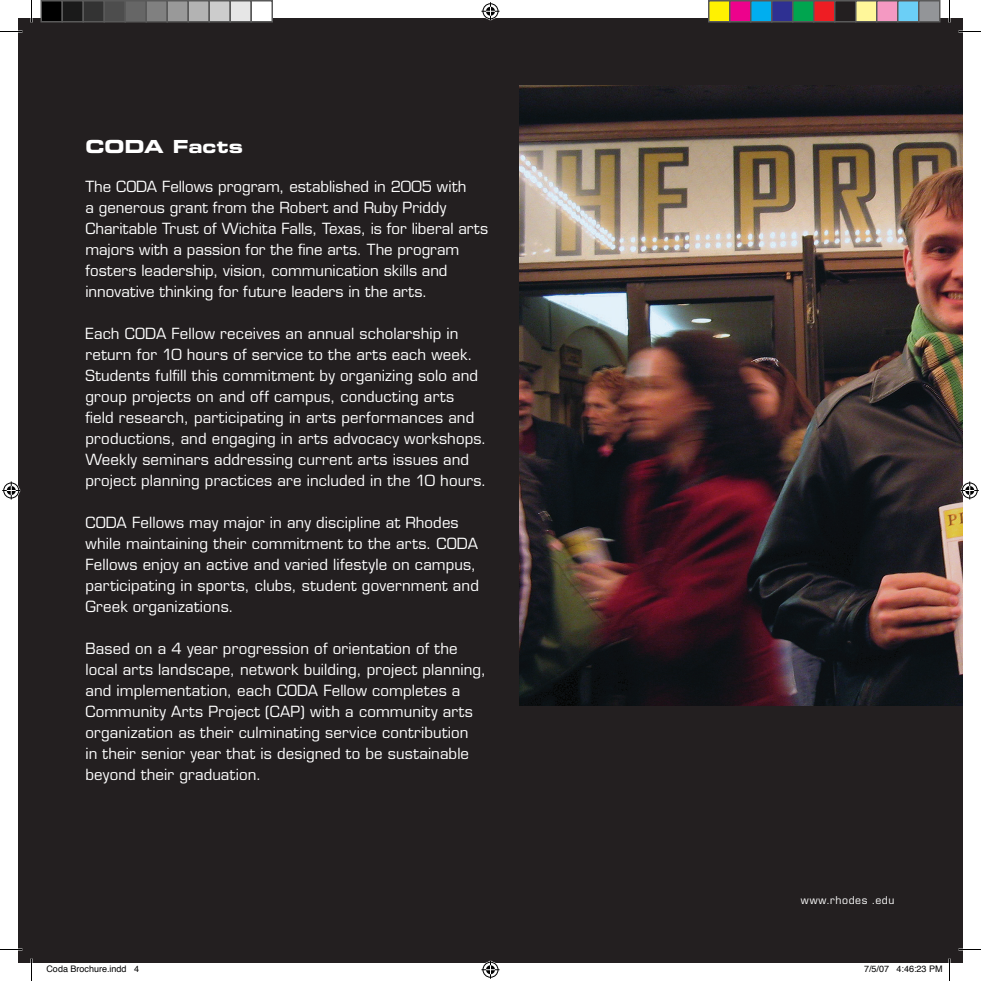
<style>
.page{position:relative;width:981px;height:981px;background:#fff}
.page>*{position:absolute;margin:0;border:0;box-sizing:border-box;transform-origin:0 0}
.t1{font:18px "Eurostile Bold Extended Two";color:#fff}
.t2{font:15px/21px "Eurostile";letter-spacing:.01em;color:#fff}
.t3{font:10.5px "Eurostile";letter-spacing:.055em;color:#fff}
.t4{font:9px "Helvetica";color:#000}
</style>
<div class="page">
<div style="left:18px;top:18px;width:945px;height:945px;background:#231f20"></div>
<img style="left:520px;top:86px;width:443px;height:619px">
<svg style="left:0;top:31px;width:22px;height:1px"></svg>
<svg style="left:958px;top:31px;width:23px;height:1px"></svg>
<svg style="left:0;top:949px;width:22px;height:1px"></svg>
<svg style="left:958px;top:949px;width:23px;height:1px"></svg>
<svg style="left:31px;top:0;width:1px;height:22px"></svg>
<svg style="left:31px;top:958px;width:1px;height:23px"></svg>
<svg style="left:949px;top:0;width:1px;height:22px"></svg>
<svg style="left:949px;top:958px;width:1px;height:23px"></svg>
<svg style="left:482px;top:2px;width:18px;height:18px"></svg>
<svg style="left:482px;top:961px;width:18px;height:18px"></svg>
<svg style="left:2px;top:482px;width:18px;height:18px"></svg>
<svg style="left:961px;top:482px;width:18px;height:18px"></svg>
<div style="left:41px;top:1px;width:21px;height:21px;background:#000"></div>
<div style="left:40px;top:0;width:23px;height:22px;border:2px solid #595959"></div>
<div style="left:62px;top:1px;width:21px;height:21px;background:#1a1a1a"></div>
<div style="left:62px;top:0;width:22px;height:22px;border:2px solid #595959"></div>
<div style="left:83px;top:1px;width:21px;height:21px;background:#333"></div>
<div style="left:82px;top:0;width:23px;height:22px;border:2px solid #595959"></div>
<div style="left:104px;top:1px;width:21px;height:21px;background:#4d4d4d"></div>
<div style="left:104px;top:0;width:22px;height:22px;border:2px solid #595959"></div>
<div style="left:125px;top:1px;width:21px;height:21px;background:#666"></div>
<div style="left:124px;top:0;width:23px;height:22px;border:2px solid #595959"></div>
<div style="left:146px;top:1px;width:21px;height:21px;background:#808080"></div>
<div style="left:146px;top:0;width:22px;height:22px;border:2px solid #595959"></div>
<div style="left:167px;top:1px;width:21px;height:21px;background:#999"></div>
<div style="left:166px;top:0;width:23px;height:22px;border:2px solid #595959"></div>
<div style="left:188px;top:1px;width:21px;height:21px;background:#b3b3b3"></div>
<div style="left:188px;top:0;width:22px;height:22px;border:2px solid #595959"></div>
<div style="left:209px;top:1px;width:21px;height:21px;background:#ccc"></div>
<div style="left:208px;top:0;width:23px;height:22px;border:2px solid #595959"></div>
<div style="left:230px;top:1px;width:21px;height:21px;background:#e6e6e6"></div>
<div style="left:230px;top:0;width:22px;height:22px;border:2px solid #595959"></div>
<div style="left:251px;top:1px;width:21px;height:21px;background:#fff"></div>
<div style="left:250px;top:0;width:23px;height:22px;border:2px solid #595959"></div>
<div style="left:709px;top:1px;width:21px;height:21px;background:#fff101"></div>
<div style="left:708px;top:0;width:22px;height:22px;border:2px solid #595959"></div>
<div style="left:730px;top:1px;width:21px;height:21px;background:#ed028c"></div>
<div style="left:729px;top:0;width:23px;height:22px;border:2px solid #595959"></div>
<div style="left:751px;top:1px;width:21px;height:21px;background:#00aeef"></div>
<div style="left:750px;top:0;width:22px;height:22px;border:2px solid #595959"></div>
<div style="left:772px;top:1px;width:21px;height:21px;background:#2e3092"></div>
<div style="left:771px;top:0;width:23px;height:22px;border:2px solid #595959"></div>
<div style="left:793px;top:1px;width:21px;height:21px;background:#00a54f"></div>
<div style="left:792px;top:0;width:22px;height:22px;border:2px solid #595959"></div>
<div style="left:814px;top:1px;width:21px;height:21px;background:#ee1d23"></div>
<div style="left:813px;top:0;width:23px;height:22px;border:2px solid #595959"></div>
<div style="left:835px;top:1px;width:21px;height:21px;background:#231f20"></div>
<div style="left:834px;top:0;width:22px;height:22px;border:2px solid #595959"></div>
<div style="left:856px;top:1px;width:21px;height:21px;background:#fff79a"></div>
<div style="left:855px;top:0;width:23px;height:22px;border:2px solid #595959"></div>
<div style="left:877px;top:1px;width:21px;height:21px;background:#f499c2"></div>
<div style="left:876px;top:0;width:22px;height:22px;border:2px solid #595959"></div>
<div style="left:898px;top:1px;width:21px;height:21px;background:#6bcff6"></div>
<div style="left:897px;top:0;width:23px;height:22px;border:2px solid #595959"></div>
<div style="left:919px;top:1px;width:21px;height:21px;background:#939598"></div>
<div style="left:918px;top:0;width:22px;height:22px;border:2px solid #595959"></div>
<p class="t1" style="left:86px;top:134px;width:159px">CODA Facts</p>
<p class="t2" style="left:86px;top:177px;width:404px">The CODA Fellows program, established in 2005 with<br>a generous grant from the Robert and Ruby Priddy Charitable Trust of Wichita Falls, Texas, is for liberal arts majors with a passion for the fine arts. The program fosters leadership, vision, communication skills and innovative thinking for future leaders in the arts.</p>
<p class="t2" style="left:86px;top:324px;width:402px">Each CODA Fellow receives an annual scholarship in return for 10 hours of service to the arts each week.<br>Students fulfill this commitment by organizing solo and group projects on and off campus, conducting arts<br>field research, participating in arts performances and productions, and engaging in arts advocacy workshops.<br>Weekly seminars addressing current arts issues and project planning practices are included in the 10 hours.</p>
<p class="t2" style="left:86px;top:513px;width:395px">CODA Fellows may major in any discipline at Rhodes while maintaining their commitment to the arts. CODA Fellows enjoy an active and varied lifestyle on campus, participating in sports, clubs, student government and Greek organizations.</p>
<p class="t2" style="left:86px;top:639px;width:402px">Based on a 4 year progression of orientation of the local arts landscape, network building, project planning, and implementation, each CODA Fellow completes a Community Arts Project (CAP) with a community arts organization as their culminating service contribution<br>in their senior year that is designed to be sustainable beyond their graduation.</p>
<p class="t3" style="left:801px;top:894px;width:95px">www.rhodes .edu</p>
<p class="t4" style="left:46px;top:961px;width:94px">Coda Brochure.indd 4</p>
<p class="t4" style="left:864px;top:961px;width:80px">7/5/07 4:46:23 PM</p>
</div>
